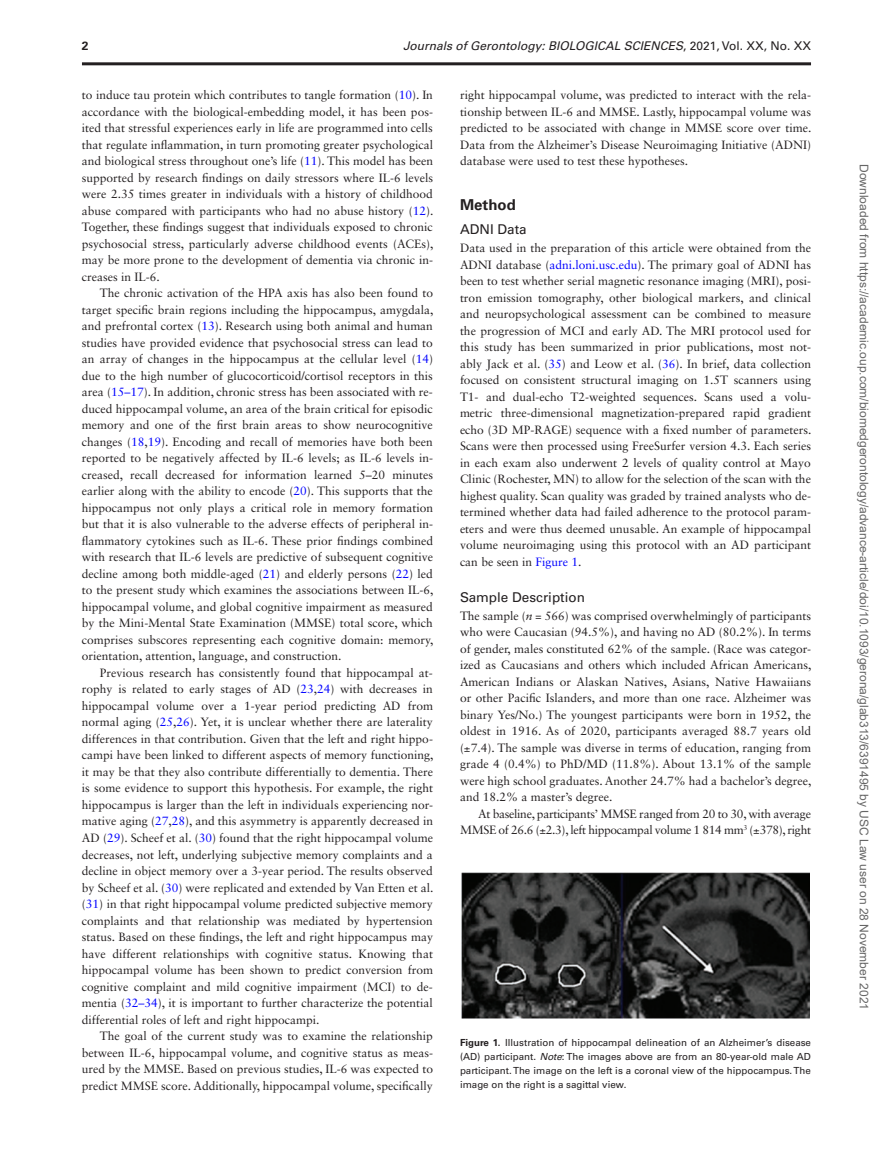
<style>
.page{position:relative;width:893px;height:1174px;background:#fff}
.page>*{position:absolute;margin:0;border:0;box-sizing:border-box;transform-origin:0 0}
.t1{font:700 15px "Univers LT Std";color:#231f20}
.t2{font:13.5px "Univers LT Std";color:#231f20}
.t3{font:12px/16.5px "Sabon LT Std";color:#231f20;text-align:justify}
.t4{font:12px "Arial";color:#666}
.t5{font:12px/16.5px "Sabon LT Std";letter-spacing:-.025em;color:#231f20;text-align:right}
.t6{font:italic 12px "Univers LT Std";color:#231f20}
.t7{font:700 12px "Univers LT Std";color:#231f20}
.t8{font:9.75px/14.2px "Univers LT Std";color:#231f20;text-align:justify}
.s1{font-style:normal}
.s2{color:#00f}
.s3{font-style:italic}
.s4{font-weight:700}
</style>
<div class="page">
<img style="left:462px;top:872px;width:347px;height:146px">
<hr style="left:82px;top:62px;width:729px;height:3px;background:#231f20">
<p class="t7" style="left:82px;top:39px;width:8px">2</p>
<p class="t6" style="left:403px;top:39px;width:409px">Journals of Gerontology: BIOLOGICAL SCIENCES<span class="s1">, 2021, Vol. XX, No. XX</span></p>
<p class="t3" style="left:82px;top:87px;width:353px">to induce tau protein which contributes to tangle formation (<span class="s2">10</span>). In accordance with the biological-embedding model, it has been pos&shy;ited that stressful experiences early in life are programmed into cells that regulate inflammation, in turn promoting greater psychological and biological stress throughout one’s life (<span class="s2">11</span>). This model has been supported by research findings on daily stressors where IL-6 levels were 2.35 times greater in individuals with a history of childhood abuse compared with participants who had no abuse history (<span class="s2">12</span>).<br>Together, these findings suggest that individuals exposed to chronic psychosocial stress, particularly adverse childhood events (ACEs), may be more prone to the development of dementia via chronic in&shy;creases in IL-6.</p>
<p class="t3" style="left:82px;top:285px;width:353px;text-indent:18px">The chronic activation of the HPA axis has also been found to target specific brain regions including the hippocampus, amygdala, and prefrontal cortex (<span class="s2">13</span>). Research using both animal and human studies have provided evidence that psychosocial stress can lead to an array of changes in the hippocampus at the cellular level (<span class="s2">14</span>) due to the high number of glucocorticoid/cortisol receptors in this area (<span class="s2">15–17</span>). In addition, chronic stress has been associated with re&shy;duced hippocampal volume, an area of the brain critical for episodic memory and one of the first brain areas to show neurocognitive changes (<span class="s2">18</span>,<span class="s2">19</span>). Encoding and recall of memories have both been reported to be negatively affected by IL-6 levels; as IL-6 levels in&shy;creased, recall decreased for information learned 5–20 minutes earlier along with the ability to encode (<span class="s2">20</span>). This supports that the hippocampus not only plays a critical role in memory formation but that it is also vulnerable to the adverse effects of peripheral in&shy;flammatory cytokines such as IL-6. These prior findings combined with research that IL-6 levels are predictive of subsequent cognitive decline among both middle-aged (<span class="s2">21</span>) and elderly persons (<span class="s2">22</span>) led to the present study which examines the associations between IL-6, hippocampal volume, and global cognitive impairment as measured by the Mini-Mental State Examination (MMSE) total score, which comprises subscores representing each cognitive domain: memory, orientation, attention, language, and construction.</p>
<p class="t3" style="left:82px;top:664px;width:353px;text-indent:18px">Previous research has consistently found that hippocampal at&shy;rophy is related to early stages of AD (<span class="s2">23</span>,<span class="s2">24</span>) with decreases in hippocampal volume over a 1-year period predicting AD from normal aging (<span class="s2">25</span>,<span class="s2">26</span>). Yet, it is unclear whether there are laterality differences in that contribution. Given that the left and right hippo&shy;campi have been linked to different aspects of memory functioning, it may be that they also contribute differentially to dementia. There is some evidence to support this hypothesis. For example, the right hippocampus is larger than the left in individuals experiencing nor&shy;mative aging (<span class="s2">27</span>,<span class="s2">28</span>), and this asymmetry is apparently decreased in AD (<span class="s2">29</span>). Scheef et al. (<span class="s2">30</span>) found that the right hippocampal volume decreases, not left, underlying subjective memory complaints and a decline in object memory over a 3-year period. The results observed by Scheef et al. (<span class="s2">30</span>) were replicated and extended by Van Etten et al. (<span class="s2">31</span>) in that right hippocampal volume predicted subjective memory complaints and that relationship was mediated by hypertension status. Based on these findings, the left and right hippocampus may have different relationships with cognitive status. Knowing that hippocampal volume has been shown to predict conversion from cognitive complaint and mild cognitive impairment (MCI) to de&shy;mentia (<span class="s2">32–34</span>), it is important to further characterize the potential differential roles of left and right hippocampi.</p>
<p class="t3" style="left:82px;top:1027px;width:353px;text-indent:18px">The goal of the current study was to examine the relationship between IL-6, hippocampal volume, and cognitive status as meas&shy;ured by the MMSE. Based on previous studies, IL-6 was expected to predict MMSE score. Additionally, hippocampal volume, specifically</p>
<p class="t3" style="left:460px;top:87px;width:353px">right hippocampal volume, was predicted to interact with the rela&shy;tionship between IL-6 and MMSE. Lastly, hippocampal volume was predicted to be associated with change in MMSE score over time.<br>Data from the Alzheimer’s Disease Neuroimaging Initiative (ADNI) database were used to test these hypotheses.</p>
<p class="t1" style="left:460px;top:196px;width:57px">Method</p>
<p class="t2" style="left:460px;top:221px;width:68px">ADNI Data</p>
<p class="t3" style="left:460px;top:240px;width:353px">Data used in the preparation of this article were obtained from the ADNI database (<span class="s2">adni.loni.usc.edu</span>). The primary goal of ADNI has been to test whether serial magnetic resonance imaging (MRI), posi&shy;tron emission tomography, other biological markers, and clinical and neuropsychological assessment can be combined to measure the progression of MCI and early AD. The MRI protocol used for this study has been summarized in prior publications, most not&shy;ably Jack et al. (<span class="s2">35</span>) and Leow et al. (<span class="s2">36</span>). In brief, data collection focused on consistent structural imaging on 1.5T scanners using T1- and dual-echo T2-weighted sequences. Scans used a volu&shy;metric three-dimensional magnetization-prepared rapid gradient echo (3D MP-RAGE) sequence with a fixed number of parameters.<br>Scans were then processed using FreeSurfer version 4.3. Each series in each exam also underwent 2 levels of quality control at Mayo Clinic (Rochester, MN) to allow for the selection of the scan with the highest quality. Scan quality was graded by trained analysts who de&shy;termined whether data had failed adherence to the protocol param&shy;eters and were thus deemed unusable. An example of hippocampal volume neuroimaging using this protocol with an AD participant can be seen in <span class="s2">Figure 1</span>.</p>
<p class="t2" style="left:460px;top:589px;width:126px">Sample Description</p>
<p class="t3" style="left:460px;top:607px;width:353px">The sample (<span class="s3">n</span> = 566) was comprised overwhelmingly of participants who were Caucasian (94.5%), and having no AD (80.2%). In terms of gender, males constituted 62% of the sample. (Race was categor&shy;ized as Caucasians and others which included African Americans, American Indians or Alaskan Natives, Asians, Native Hawaiians or other Pacific Islanders, and more than one race. Alzheimer was binary Yes/No.) The youngest participants were born in 1952, the oldest in 1916. As of 2020, participants averaged 88.7 years old (±7.4). The sample was diverse in terms of education, ranging from grade 4 (0.4%) to PhD/MD (11.8%). About 13.1% of the sample were high school graduates. Another 24.7% had a bachelor’s degree, and 18.2% a master’s degree.</p>
<p class="t5" style="left:460px;top:805px;width:353px">At baseline, participants’ MMSE ranged from 20 to 30, with average<br>MMSE of 26.6 (±2.3), left hippocampal volume 1 814 mm<sup>3</sup> (±378), right</p>
<p class="t8" style="left:460px;top:1035px;width:353px"><span class="s4">Figure 1.</span> Illustration of hippocampal delineation of an Alzheimer’s disease (AD) participant. <span class="s3">Note</span>: The images above are from an 80-year-old male AD participant. The image on the left is a coronal view of the hippocampus. The image on the right is a sagittal view.</p>
<p class="t4" style="left:868px;top:164px;width:847px;rotate:90deg">Downloaded from https://academic.oup.com/biomedgerontology/advance-article/doi/10.1093/gerona/glab313/6391495 by USC Law user on 28 November 2021</p>
</div>
